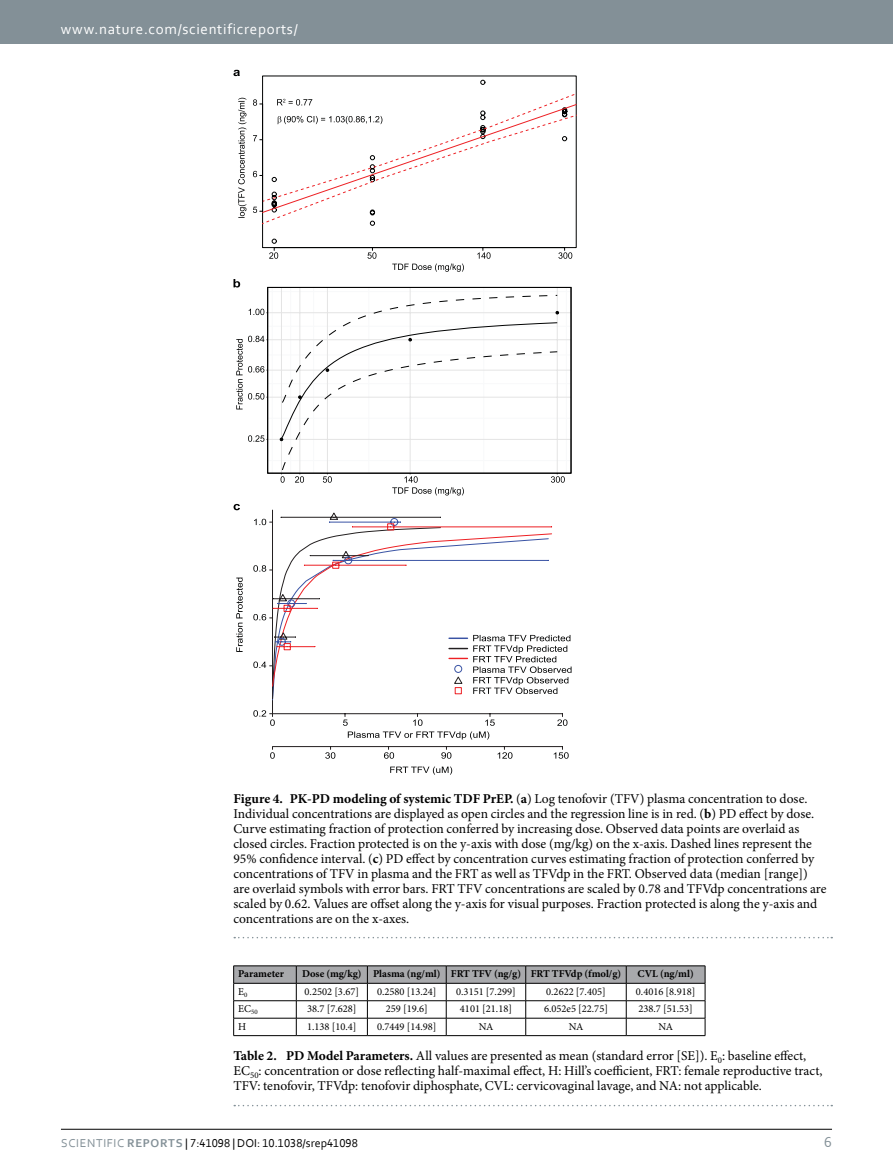
<style>
.page{position:relative;width:893px;height:1174px;background:#fff}
.page>*{position:absolute;margin:0;border:0;box-sizing:border-box;transform-origin:0 0}
.t1{font:15px "Corbel";letter-spacing:.045em;color:#fff}
.t2{font:15px "Corbel";color:#839097}
.t3{font:13.5px/15px "Minion Pro";color:#000}
.t4{font:12px "Corbel";color:#000}
.t5{font:10.5px "Minion Pro";color:#000}
.t6{font:700 10.5px "Minion Pro";color:#000}
.s1{font-weight:700}
.s2{color:#839097}
.s3{font-weight:700;color:#839097}
</style>
<div class="page">
<div style="left:0;top:0;width:893px;height:43px;background:#839097"></div>
<hr style="left:61px;top:1129px;width:771px;height:1px;background:#000">
<svg style="left:272px;top:694px;width:291px;height:56px"></svg>
<svg style="left:236px;top:577px;width:7px;height:75px"></svg>
<svg style="left:254px;top:519px;width:12px;height:6px"></svg>
<svg style="left:253px;top:565px;width:13px;height:6px"></svg>
<svg style="left:253px;top:614px;width:13px;height:6px"></svg>
<svg style="left:253px;top:661px;width:13px;height:7px"></svg>
<svg style="left:253px;top:710px;width:314px;height:29px"></svg>
<svg style="left:270px;top:752px;width:299px;height:6px"></svg>
<svg style="left:390px;top:766px;width:62px;height:8px"></svg>
<svg style="left:272px;top:512px;width:299px;height:182px"></svg>
<svg style="left:262px;top:75px;width:315px;height:173px"></svg>
<svg style="left:238px;top:98px;width:8px;height:120px"></svg>
<svg style="left:263px;top:88px;width:313px;height:146px"></svg>
<svg style="left:269px;top:247px;width:303px;height:25px"></svg>
<svg style="left:253px;top:99px;width:323px;height:115px"></svg>
<hr style="left:566px;top:287px;width:1px;height:186px;background:#f8f9fa">
<hr style="left:483px;top:287px;width:1px;height:186px;background:#f8f9fa">
<hr style="left:368px;top:287px;width:1px;height:186px;background:#f8f9fa">
<hr style="left:313px;top:287px;width:1px;height:186px;background:#f8f9fa">
<hr style="left:290px;top:287px;width:1px;height:186px;background:#f8f9fa">
<hr style="left:272px;top:287px;width:1px;height:186px;background:#f8f9fa">
<hr style="left:268px;top:291px;width:303px;height:1px;background:#f8f9fa">
<hr style="left:268px;top:326px;width:303px;height:1px;background:#f8f9fa">
<hr style="left:268px;top:354px;width:303px;height:1px;background:#f8f9fa">
<hr style="left:268px;top:383px;width:303px;height:1px;background:#f8f9fa">
<hr style="left:268px;top:418px;width:303px;height:1px;background:#f8f9fa">
<hr style="left:268px;top:460px;width:303px;height:1px;background:#f8f9fa">
<hr style="left:557px;top:287px;width:1px;height:186px;background:#e4e4e4">
<hr style="left:410px;top:287px;width:1px;height:186px;background:#e4e4e4">
<hr style="left:327px;top:287px;width:1px;height:186px;background:#e4e4e4">
<hr style="left:299px;top:287px;width:1px;height:186px;background:#e4e4e4">
<hr style="left:281px;top:287px;width:1px;height:186px;background:#e4e4e4">
<hr style="left:268px;top:312px;width:303px;height:1px;background:#e4e4e4">
<hr style="left:268px;top:339px;width:303px;height:1px;background:#e4e4e4">
<hr style="left:268px;top:370px;width:303px;height:1px;background:#e4e4e4">
<hr style="left:268px;top:397px;width:303px;height:1px;background:#e4e4e4">
<hr style="left:268px;top:439px;width:303px;height:1px;background:#e4e4e4">
<svg style="left:281px;top:294px;width:277px;height:176px"></svg>
<svg style="left:280px;top:322px;width:278px;height:119px"></svg>
<svg style="left:555px;top:311px;width:4px;height:3px"></svg>
<div style="left:267px;top:287px;width:304px;height:186px;border:1px solid #000"></div>
<svg style="left:249px;top:309px;width:19px;height:6px"></svg>
<svg style="left:248px;top:435px;width:20px;height:7px"></svg>
<svg style="left:236px;top:336px;width:32px;height:73px"></svg>
<svg style="left:323px;top:473px;width:242px;height:22px"></svg>
<svg style="left:295px;top:473px;width:9px;height:10px"></svg>
<svg style="left:281px;top:473px;width:4px;height:10px"></svg>
<svg style="left:233px;top:70px;width:7px;height:6px"></svg>
<svg style="left:233px;top:279px;width:7px;height:8px"></svg>
<svg style="left:234px;top:504px;width:6px;height:6px"></svg>
<svg style="left:234px;top:937px;width:598px;height:1px"></svg>
<svg style="left:234px;top:1104px;width:598px;height:2px"></svg>
<hr style="left:233px;top:1035px;width:63px;height:1px;background:#000">
<hr style="left:296px;top:1035px;width:71px;height:1px;background:#000">
<hr style="left:367px;top:1035px;width:79px;height:1px;background:#000">
<hr style="left:446px;top:1035px;width:80px;height:1px;background:#000">
<hr style="left:526px;top:1035px;width:100px;height:1px;background:#000">
<svg style="left:233px;top:965px;width:473px;height:70px"></svg>
<hr style="left:626px;top:1035px;width:79px;height:1px;background:#000">
<p class="t1" style="left:61px;top:19px;width:238px">www.nature.com/scientificreports/</p>
<p class="t3" style="left:233px;top:791px;width:594px"><span class="s1">Figure 4. PK-PD modeling of systemic TDF PrEP.</span> (<span class="s1">a</span>) Log tenofovir (TFV) plasma concentration to dose.<br>Individual concentrations are displayed as open circles and the regression line is in red. (<span class="s1">b</span>) PD effect by dose.<br>Curve estimating fraction of protection conferred by increasing dose. Observed data points are overlaid as closed circles. Fraction protected is on the y-axis with dose (mg/kg) on the x-axis. Dashed lines represent the 95% confidence interval. (<span class="s1">c</span>) PD effect by concentration curves estimating fraction of protection conferred by concentrations of TFV in plasma and the FRT as well as TFVdp in the FRT. Observed data (median [range]) are overlaid symbols with error bars. FRT TFV concentrations are scaled by 0.78 and TFVdp concentrations are scaled by 0.62. Values are offset along the y-axis for visual purposes. Fraction protected is along the y-axis and concentrations are on the x-axes.</p>
<p class="t6" style="left:238px;top:966px;width:47px">Parameter</p>
<p class="t6" style="left:302px;top:966px;width:321px">Dose (mg/kg) Plasma (ng/ml) FRT TFV (ng/g) FRT TFVdp (fmol/g)</p>
<p class="t6" style="left:638px;top:966px;width:58px">CVL (ng/ml)</p>
<p class="t5" style="left:238px;top:984px;width:11px">E<sub>0</sub></p>
<p class="t5" style="left:305px;top:984px;width:56px">0.2502 [3.67]</p>
<p class="t5" style="left:377px;top:984px;width:61px">0.2580 [13.24]</p>
<p class="t5" style="left:456px;top:984px;width:61px">0.3151 [7.299]</p>
<p class="t5" style="left:546px;top:984px;width:61px">0.2622 [7.405]</p>
<p class="t5" style="left:636px;top:984px;width:61px">0.4016 [8.918]</p>
<p class="t5" style="left:238px;top:1001px;width:21px">EC<sub>50</sub></p>
<p class="t5" style="left:307px;top:1001px;width:51px">38.7 [7.628]</p>
<p class="t5" style="left:386px;top:1001px;width:44px">259 [19.6]</p>
<p class="t5" style="left:460px;top:1001px;width:54px">4101 [21.18]</p>
<p class="t5" style="left:544px;top:1001px;width:65px">6.052e5 [22.75]</p>
<p class="t5" style="left:638px;top:1001px;width:56px">238.7 [51.53]</p>
<p class="t5" style="left:238px;top:1019px;width:10px">H</p>
<p class="t5" style="left:307px;top:1019px;width:51px">1.138 [10.4]</p>
<p class="t5" style="left:377px;top:1019px;width:61px">0.7449 [14.98]</p>
<p class="t5" style="left:479px;top:1019px;width:16px">NA</p>
<p class="t5" style="left:569px;top:1019px;width:16px">NA</p>
<p class="t5" style="left:658px;top:1019px;width:16px">NA</p>
<p class="t3" style="left:233px;top:1048px;width:591px"><span class="s1">Table 2. PD Model Parameters.</span> All values are presented as mean (standard error [SE]). E<sub>0</sub>: baseline effect,<br>EC<sub>50</sub>: concentration or dose reflecting half-maximal effect, H: Hill’s coefficient, FRT: female reproductive tract,<br>TFV: tenofovir, TFVdp: tenofovir diphosphate, CVL: cervicovaginal lavage, and NA: not applicable.</p>
<p class="t4" style="left:61px;top:1135px;width:298px"><span class="s2">Scientific</span> <span class="s3">REPORTS</span> | 7:41098 | DOI: 10.1038/srep41098</p>
<p class="t2" style="left:824px;top:1132px;width:9px">6</p>
</div>
